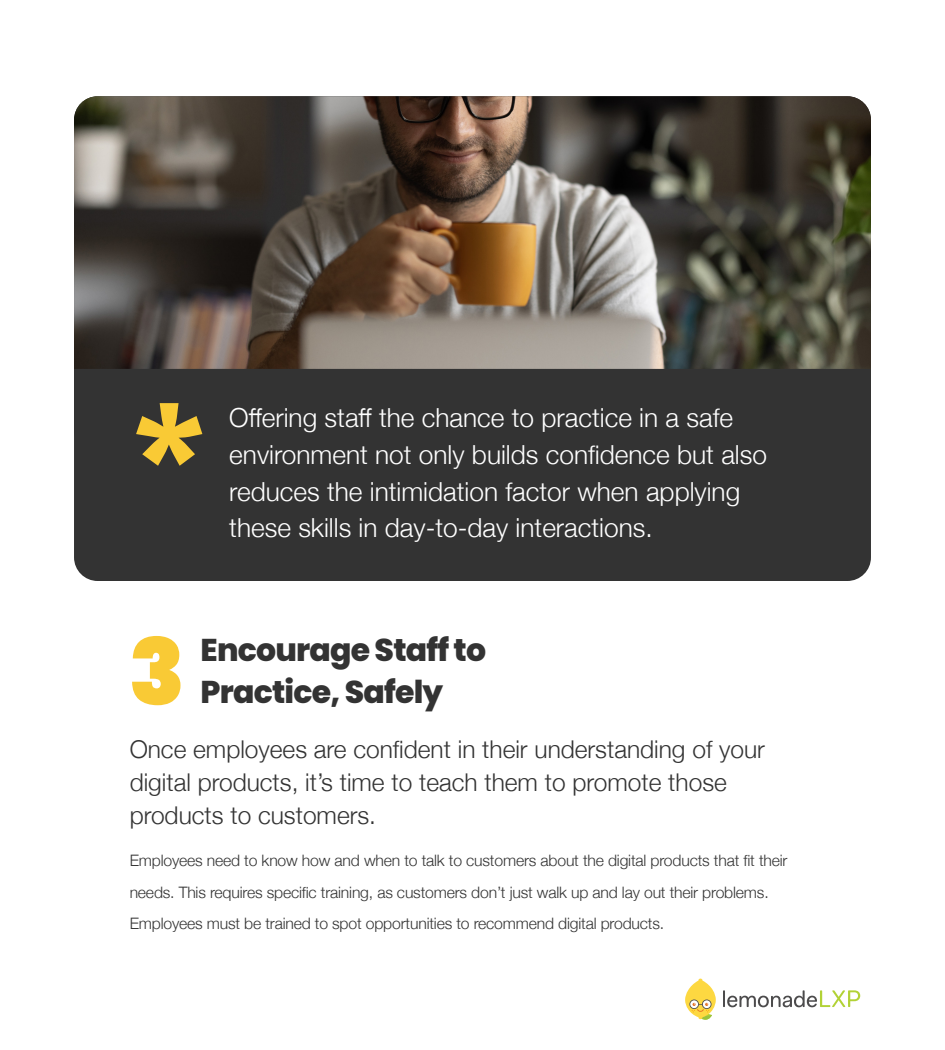
<style>
.page{position:relative;width:945px;height:1050px;background:#fff}
.page>*{position:absolute;margin:0;border:0;box-sizing:border-box;transform-origin:0 0}
.Main_Body{font:900 175px "Arial";color:#f9ca35}
.Main_Body-2{font:900 91.88px "Poppins";color:#f9ca35}
.t1{font:800 31.5px/42px "Poppins";letter-spacing:-.025em;color:#333}
.Main_Body-3{font:300 26.25px/36.8px "Helvetica Neue";color:#fff}
.Intro_Main{font:300 24.5px/33.2px "Helvetica Neue";color:#333}
.Main_Body-4{font:300 15.75px/31.5px "Helvetica Neue";letter-spacing:-.01em;color:#333}
</style>
<div class="page">
<svg style="left:685px;top:979px;width:31px;height:41px"></svg>
<svg style="left:723px;top:990px;width:137px;height:17px"></svg>
<img style="left:74px;top:96px;width:797px;height:273px">
<div style="left:74px;top:369px;width:797px;height:212px;background:#333"></div>
<p class="Main_Body" style="left:121px;top:341px;width:99px">*</p>
<p class="Main_Body-3" style="left:229px;top:397px;width:539px">Offering staff the chance to practice in a safe environment not only builds confidence but also reduces the intimidation factor when applying</p>
<p class="Main_Body-3" style="left:229px;top:508px;width:425px">these skills in day-to-day interactions.</p>
<p class="Main_Body-2" style="left:129px;top:619px;width:58px">3</p>
<h3 class="t1" style="left:201px;top:629px;width:287px">Encourage Staff to<br>Practice, Safely</h3>
<p class="Intro_Main" style="left:130px;top:730px;width:637px">Once employees are confident in their understanding of your digital products, it’s time to teach them to promote those products to customers.</p>
<p class="Main_Body-4" style="left:130px;top:844px;width:659px">Employees need to know how and when to talk to customers about the digital products that fit their needs. This requires specific training, as customers don’t just walk up and lay out their problems.<br>Employees must be trained to spot opportunities to recommend digital products.</p>
</div>
